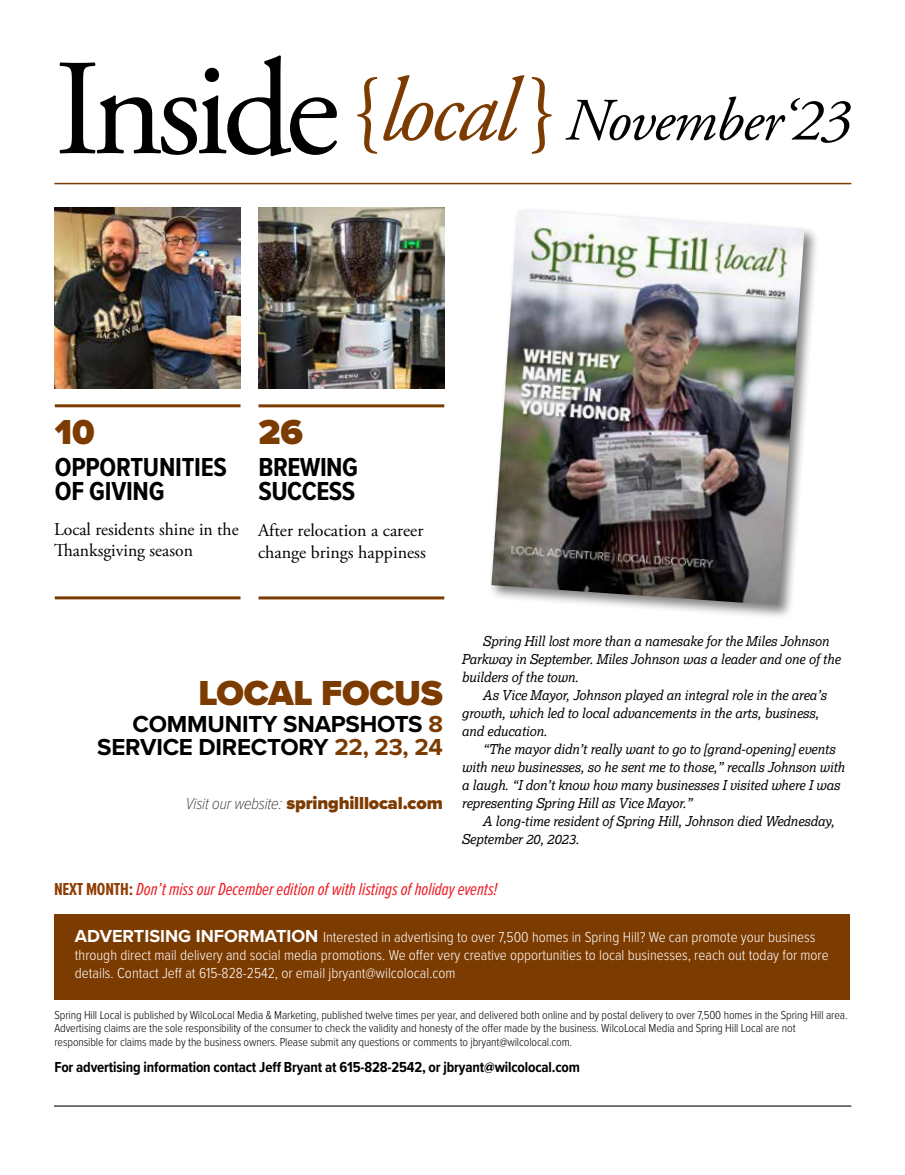
<style>
.page{position:relative;width:905px;height:1175px;background:#fff}
.page>*{position:absolute;margin:0;border:0;box-sizing:border-box;transform-origin:0 0}
.t1{font:italic 60px "Adobe Garamond Pro";letter-spacing:-.02em;color:#000}
.t2{font:900 36px "Proxima Nova";letter-spacing:-.01em;color:#7c3b00}
.t3{font:700 27px/24px "Proxima Nova Cond";letter-spacing:-.01em;color:#000}
.t4{font:700 24px/22.5px "Proxima Nova";letter-spacing:-.01em;color:#000;text-align:right}
.t5{font:18px/21.6px "Adobe Garamond Pro";color:#000}
.t6{font:italic 18px "Proxima Nova Ex Cn";color:#ed1d24}
.t7{font:900 18px "Proxima Nova";letter-spacing:-.01em;color:#7c3b00}
.t8{font:300 15px/18px "Proxima Nova Cond";color:#fff}
.t9{font:700 15px "Proxima Nova Cond";letter-spacing:-.01em;color:#000}
.t10{font:italic 13.5px/18px "Lexia";letter-spacing:-.01em;color:#000}
.t11{font:300 12px/13.5px "Proxima Nova Cond";letter-spacing:-.01em;color:#000}
.s1{font-style:normal;font-size:136.5px}
.s2{font-style:normal;font-size:90px;color:#7c3b00}
.s3{font-size:90px;color:#7c3b00}
.s4{color:#7c3b00}
.s5{font-family:"Proxima Nova Cond";font-weight:100;font-style:italic;font-size:16.5px;color:#000}
.s6{font-weight:700;font-style:normal;color:#8e3e03}
.s7{font-family:"Proxima Nova";font-weight:700;font-size:18px}
</style>
<div class="page">
<img style="left:55px;top:207px;width:185px;height:181px">
<hr style="left:55px;top:404px;width:185px;height:3px;background:#7c3b00">
<hr style="left:55px;top:596px;width:185px;height:3px;background:#7c3b00">
<hr style="left:258px;top:404px;width:186px;height:3px;background:#7c3b00">
<hr style="left:258px;top:596px;width:186px;height:3px;background:#7c3b00">
<img style="left:258px;top:207px;width:186px;height:181px">
<hr style="left:54px;top:1105px;width:797px;height:1px;background:#474648">
<hr style="left:54px;top:183px;width:797px;height:1px;background:#7c3b00">
<div style="left:54px;top:914px;width:795px;height:85px;background:#7c3b00"></div>
<div style="left:488px;top:206px;width:331px;height:414px;background:#000;opacity:.5"></div>
<img style="left:491px;top:210px;width:313px;height:395px">
<h1 class="t1" style="left:54px;top:84px;width:798px"><span class="s1">Inside</span> <span class="s2">{</span><span class="s3">local</span> <span class="s2">}</span> November‘23</h1>
<h2 class="t2" style="left:55px;top:405px;width:41px">10</h2>
<h3 class="t3" style="left:55px;top:455px;width:174px">OPPORTUNITIES<br>OF GIVING</h3>
<h3 class="t5" style="left:54px;top:519px;width:186px">Local residents shine in the<br>Thanksgiving season</h3>
<h2 class="t2" style="left:258px;top:405px;width:46px">26</h2>
<h3 class="t3" style="left:258px;top:455px;width:101px">BREWING<br>SUCCESS</h3>
<h3 class="t5" style="left:258px;top:520px;width:169px">After relocation a career change brings happiness</h3>
<h2 class="t2" style="left:198px;top:666px;width:246px">LOCAL FOCUS</h2>
<h3 class="t4" style="left:97px;top:712px;width:347px">COMMUNITY SNAPSHOTS <span class="s4">8<br></span>SERVICE DIRECTORY <span class="s4">22, 23, 24</span></h3>
<h3 class="t7" style="left:186px;top:789px;width:258px"><span class="s5">Visit our website:</span> springhilllocal.com</h3>
<p class="t10" style="left:461px;top:631px;width:380px;text-indent:21px">Spring Hill lost more than a namesake for the Miles Johnson<br>Parkway in September. Miles Johnson was a leader and one of the builders of the town.</p>
<p class="t10" style="left:461px;top:685px;width:366px;text-indent:21px">As Vice Mayor, Johnson played an integral role in the area’s growth, which led to local advancements in the arts, business, and education.</p>
<p class="t10" style="left:461px;top:739px;width:384px;text-indent:21px">“The mayor didn’t really want to go to [grand-opening] events with new businesses, so he sent me to those,” recalls Johnson with a laugh. “I don’t know how many businesses I visited where I was representing Spring Hill as Vice Mayor.”</p>
<p class="t10" style="left:461px;top:811px;width:374px;text-indent:21px">A long-time resident of Spring Hill, Johnson died Wednesday,<br>September 20, 2023.</p>
<h3 class="t6" style="left:54px;top:876px;width:445px"><span class="s6">NEXT MONTH:</span> Don’t miss our December edition of with listings of holiday events!</h3>
<p class="t8" style="left:75px;top:927px;width:755px"><span class="s7">ADVERTISING INFORMATION</span> Interested in advertising to over 7,500 homes in Spring Hill? We can promote your business through direct mail delivery and social media promotions. We offer very creative opportunities to local businesses, reach out today for more details. Contact Jeff at 615-828-2542, or email jbryant@wilcolocal.com</p>
<p class="t11" style="left:54px;top:1007px;width:794px">Spring Hill Local is published by WilcoLocal Media &amp; Marketing, published twelve times per year, and delivered both online and by postal delivery to over 7,500 homes in the Spring Hill area.<br>Advertising claims are the sole responsibility of the consumer to check the validity and honesty of the offer made by the business. WilcoLocal Media and Spring Hill Local are not responsible for claims made by the business owners. Please submit any questions or comments to jbryant@wilcolocal.com.</p>
<p class="t9" style="left:54px;top:1056px;width:527px">For advertising information contact Jeff Bryant at 615-828-2542, or jbryant@wilcolocal.com</p>
</div>
